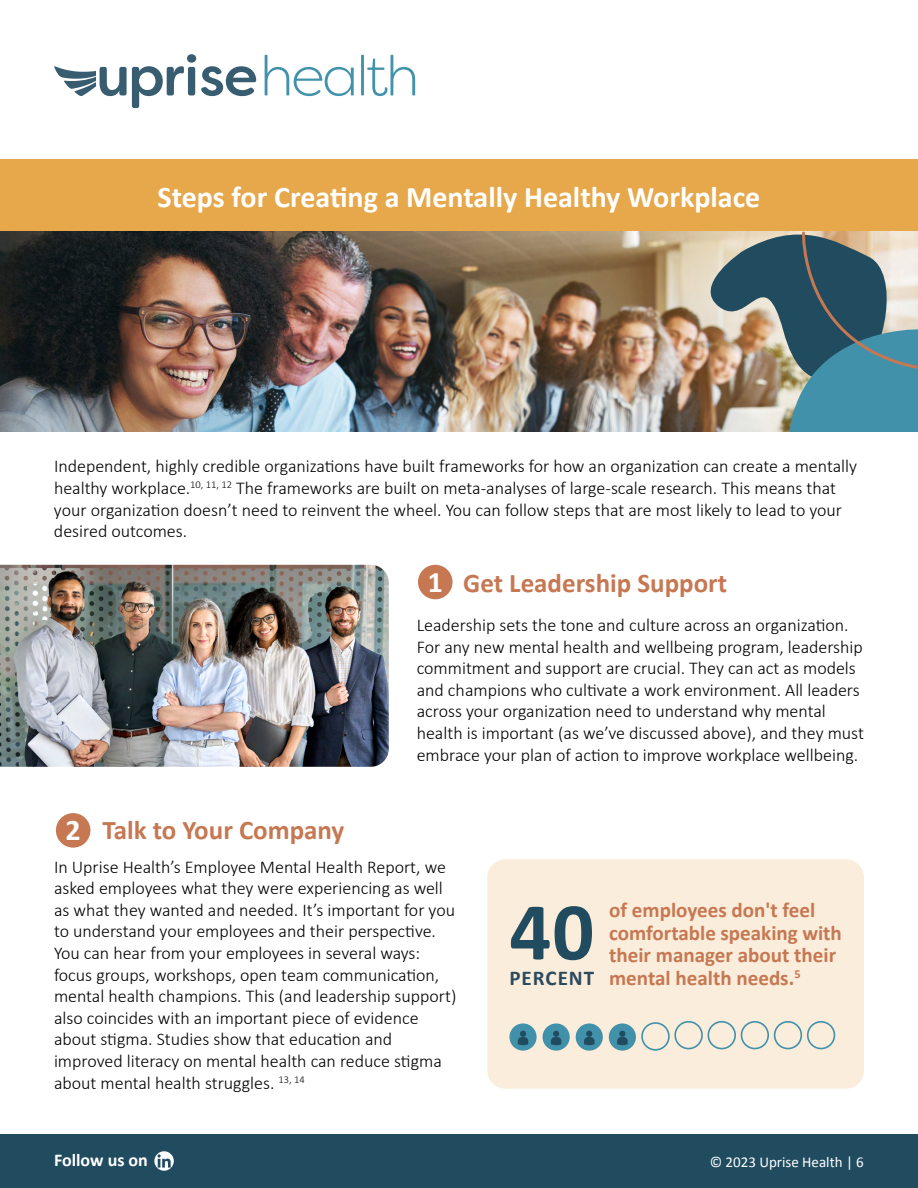
<style>
.page{position:relative;width:918px;height:1188px;background:#fff}
.page>*{position:absolute;margin:0;border:0;box-sizing:border-box;transform-origin:0 0}
.t1{font:700 82.8px "Calibri";color:#214c60}
.t2{font:700 30px "Calibri";color:#fff}
.t3{font:700 27px "Calibri";color:#c67852}
.t4{font:700 21.15px/22.6px "Calibri";color:#c67852}
.t5{font:700 21.15px "Calibri";letter-spacing:.045em;color:#2b4a5e}
.t6{font:300 18px/21.6px "Calibri";color:#000}
.t7{font:700 18px "Calibri";color:#fff}
.t8{font:15px "Calibri";color:#fff}
.t9{font:700 12.3px "Calibri";color:#c67852}
</style>
<div class="page">
<div style="left:0;top:159px;width:918px;height:73px;background:#e6a84a"></div>
<div style="left:418px;top:565px;width:35px;height:34px;background:#c67852;border-radius:50%"></div>
<div style="left:56px;top:813px;width:34px;height:35px;background:#c67852;border-radius:50%"></div>
<img style="left:0;top:232px;width:690px;height:200px">
<div style="left:487px;top:859px;width:377px;height:230px;background:#faeddb;border-radius:18px"></div>
<div style="left:641px;top:1022px;width:29px;height:29px;border:2px solid #4291aa;border-radius:50%"></div>
<div style="left:674px;top:1021px;width:29px;height:28px;border:2px solid #4291aa;border-radius:50%"></div>
<div style="left:708px;top:1021px;width:28px;height:28px;border:2px solid #4291aa;border-radius:50%"></div>
<div style="left:741px;top:1021px;width:28px;height:28px;border:2px solid #4291aa;border-radius:50%"></div>
<div style="left:774px;top:1021px;width:28px;height:28px;border:2px solid #4291aa;border-radius:50%"></div>
<div style="left:807px;top:1021px;width:28px;height:28px;border:2px solid #4291aa;border-radius:50%"></div>
<div style="left:509px;top:1023px;width:28px;height:28px;background:#4291aa;border-radius:50%"></div>
<svg style="left:518px;top:1031px;width:10px;height:14px"></svg>
<div style="left:543px;top:1023px;width:27px;height:28px;background:#4291aa;border-radius:50%"></div>
<svg style="left:551px;top:1031px;width:10px;height:14px"></svg>
<div style="left:576px;top:1023px;width:27px;height:28px;background:#4291aa;border-radius:50%"></div>
<svg style="left:584px;top:1031px;width:11px;height:14px"></svg>
<div style="left:609px;top:1023px;width:27px;height:28px;background:#4291aa;border-radius:50%"></div>
<svg style="left:617px;top:1031px;width:11px;height:14px"></svg>
<img style="left:0;top:565px;width:389px;height:202px">
<svg style="left:265px;top:55px;width:89px;height:41px"></svg>
<svg style="left:361px;top:55px;width:54px;height:41px"></svg>
<svg style="left:54px;top:54px;width:202px;height:54px"></svg>
<div style="left:0;top:1134px;width:918px;height:54px;background:#214c60"></div>
<svg style="left:154px;top:1151px;width:20px;height:20px"></svg>
<img style="left:690px;top:231px;width:228px;height:201px">
<h2 class="t2" style="left:158px;top:175px;width:604px">Steps for Creating a Mentally Healthy Workplace</h2>
<p class="t6" style="left:54px;top:455px;width:805px">Independent, highly credible organizations have built frameworks for how an organization can create a mentally healthy workplace.<sup>10,</sup> <sup>11,</sup> <sup>12</sup> The frameworks are built on meta-analyses of large-scale research. This means that your organization doesn’t need to reinvent the wheel. You can follow steps that are most likely to lead to your desired outcomes.</p>
<h2 class="t2" style="left:428px;top:561px;width:17px">1</h2>
<h3 class="t3" style="left:463px;top:564px;width:266px">Get Leadership Support</h3>
<h2 class="t2" style="left:66px;top:809px;width:17px">2</h2>
<h3 class="t3" style="left:102px;top:811px;width:244px">Talk to Your Company</h3>
<p class="t6" style="left:417px;top:614px;width:449px">Leadership sets the tone and culture across an organization.<br>For any new mental health and wellbeing program, leadership commitment and support are crucial. They can act as models and champions who cultivate a work environment. All leaders across your organization need to understand why mental health is important (as we’ve discussed above), and they must embrace your plan of action to improve workplace wellbeing.</p>
<p class="t6" style="left:54px;top:856px;width:404px">In Uprise Health’s Employee Mental Health Report, we asked employees what they were experiencing as well as what they wanted and needed. It’s important for you to understand your employees and their perspective.<br>You can hear from your employees in several ways: focus groups, workshops, open team communication, mental health champions. This (and leadership support) also coincides with an important piece of evidence about stigma. Studies show that education and improved literacy on mental health can reduce stigma about mental health struggles. <sup>13,</sup> <sup>14</sup></p>
<h1 class="t1" style="left:509px;top:873px;width:86px">40</h1>
<p class="t5" style="left:509px;top:963px;width:86px">PERCENT</p>
<p class="t4" style="left:609px;top:898px;width:234px">of employees don't feel comfortable speaking with their manager about their mental health needs.</p>
<p class="t9" style="left:794px;top:965px;width:8px">5</p>
<p class="t7" style="left:54px;top:1147px;width:95px">Follow us on</p>
<p class="t8" style="left:710px;top:1151px;width:156px">© 2023 Uprise Health | 6</p>
</div>
